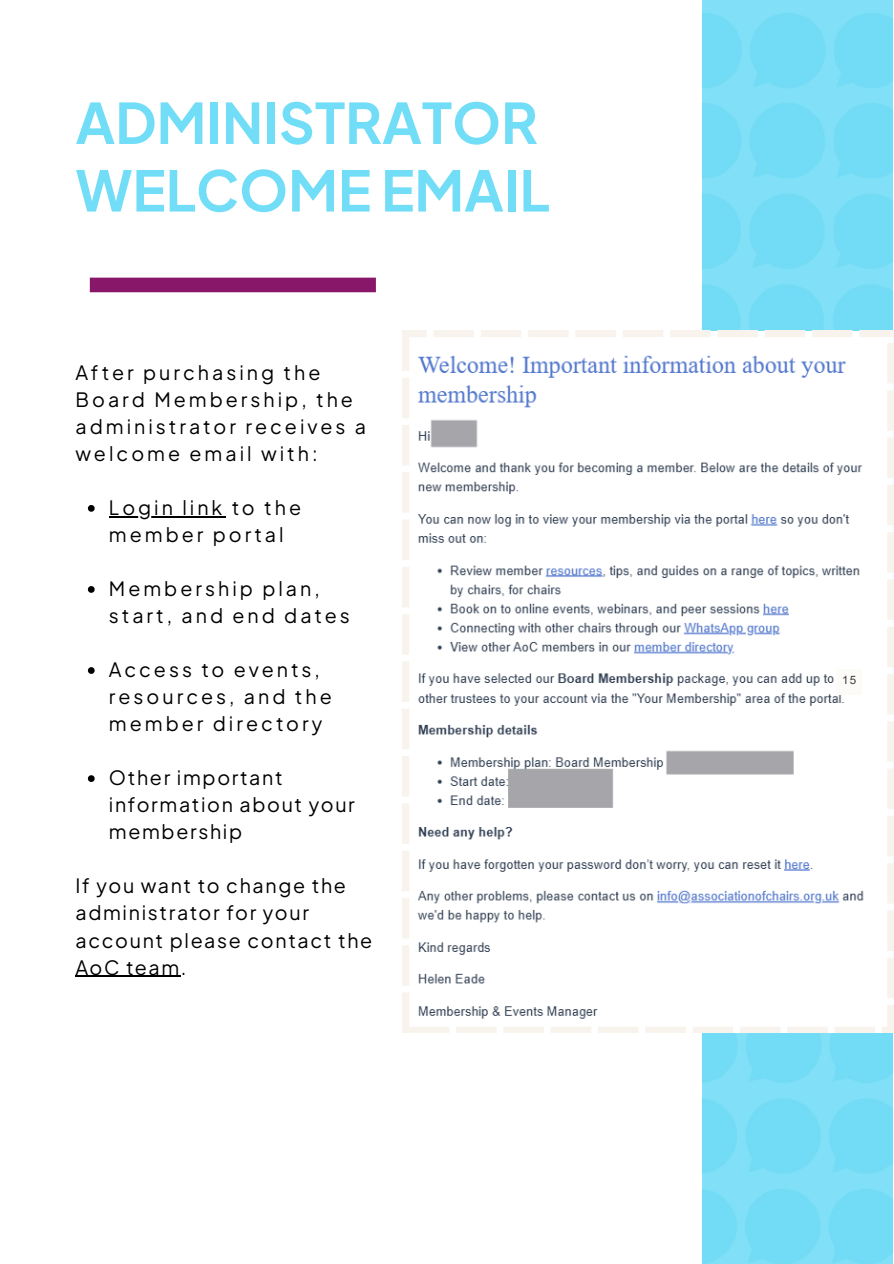
<style>
.page{position:relative;width:894px;height:1264px;background:#fff}
.page>*{position:absolute;margin:0;border:0;box-sizing:border-box;transform-origin:0 0}
.t1{font:700 55.8px/67.5px "Plus Jakarta Sans";color:#72ddf7}
.t2{font:19.65px/27px "Plus Jakarta Sans";letter-spacing:.15em;color:#000}
.t3{font:19.65px/27px "Plus Jakarta Sans";letter-spacing:.085em;color:#000}
.t4{font:11.55px "Arial MT Pro";color:#3b3c3c}
</style>
<div class="page">
<div style="left:90px;top:277px;width:286px;height:15px;background:#88176a"></div>
<svg style="left:402px;top:330px;width:491px;height:702px"></svg>
<div style="left:836px;top:669px;width:25px;height:25px;background:#fcfbf8"></div>
<svg style="left:88px;top:505px;width:7px;height:6px"></svg>
<hr style="left:109px;top:516px;width:116px;height:1px;background:#000">
<svg style="left:88px;top:586px;width:7px;height:7px"></svg>
<svg style="left:88px;top:667px;width:7px;height:7px"></svg>
<svg style="left:88px;top:775px;width:7px;height:7px"></svg>
<hr style="left:75px;top:975px;width:106px;height:1px;background:#000">
<h1 class="t1" style="left:75px;top:87px;width:475px">ADMINISTRATOR<br>WELCOME EMAIL</h1>
<p class="t2" style="left:75px;top:358px;width:292px">After purchasing the<br>Board Membership, the administrator receives a welcome email with:</p>
<p class="t2" style="left:109px;top:493px;width:194px">Login link to the member portal</p>
<p class="t2" style="left:109px;top:574px;width:242px">Membership plan, start, and end dates</p>
<p class="t2" style="left:109px;top:655px;width:224px">Access to events, resources, and the member directory</p>
<p class="t3" style="left:109px;top:763px;width:247px">Other important information about your membership</p>
<p class="t3" style="left:75px;top:872px;width:298px">If you want to change the administrator for your account please contact the<br>AoC team.</p>
<p class="t4" style="left:841px;top:675px;width:16px">15</p>
</div>
